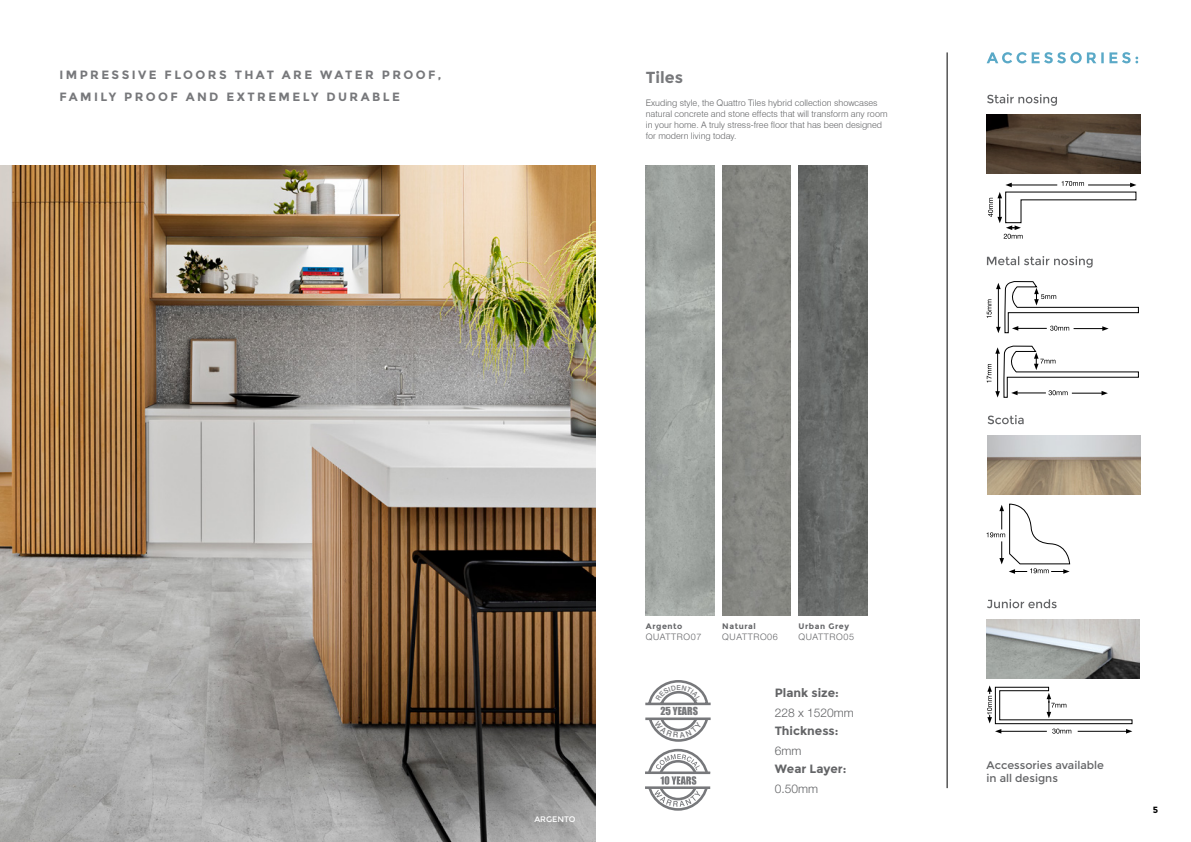
<style>
.page{position:relative;width:1191px;height:842px;background:#fff}
.page>*{position:absolute;margin:0;border:0;box-sizing:border-box;transform-origin:0 0}
.t1{font:700 16px "Montserrat";color:#77787b}
.t2{font:700 12px/22px "Montserrat";letter-spacing:.2em;color:#77787b}
.t3{font:700 12px "Montserrat";color:#636466}
.t4{font:300 12px "Helvetica Neue LT Std";color:#636466}
.t5{font:11px/13px "Montserrat";color:#636466}
.t6{font:10.3px "Impact";color:#77787b}
.t7{font:300 9px/11px "Swiss 721 BT";color:#636466}
.t8{font:300 9px "Helvetica Neue LT Std";letter-spacing:.07em;color:#646568}
.t9{font:700 9px "Montserrat";color:#000}
.t10{font:700 8px "Montserrat";letter-spacing:.07em;color:#646568}
.t11{font:8px "Montserrat";color:#fff}
</style>
<div class="page">
<svg style="left:986px;top:52px;width:152px;height:11px"></svg>
<img style="left:986px;top:620px;width:153px;height:59px">
<svg style="left:987px;top:599px;width:69px;height:9px"></svg>
<svg style="left:987px;top:685px;width:146px;height:49px"></svg>
<svg style="left:986px;top:281px;width:153px;height:53px"></svg>
<svg style="left:986px;top:345px;width:153px;height:53px"></svg>
<svg style="left:987px;top:256px;width:105px;height:12px"></svg>
<img style="left:0;top:166px;width:595px;height:676px">
<svg style="left:645px;top:749px;width:65px;height:62px"></svg>
<img style="left:799px;top:166px;width:68px;height:449px">
<img style="left:722px;top:166px;width:69px;height:449px">
<img style="left:646px;top:166px;width:68px;height:449px">
<img style="left:986px;top:115px;width:154px;height:59px">
<svg style="left:987px;top:94px;width:70px;height:12px"></svg>
<svg style="left:988px;top:181px;width:149px;height:58px"></svg>
<img style="left:987px;top:436px;width:153px;height:59px">
<svg style="left:987px;top:415px;width:36px;height:9px"></svg>
<svg style="left:986px;top:503px;width:84px;height:71px"></svg>
<hr style="left:946px;top:52px;width:1px;height:736px;background:#000">
<svg style="left:645px;top:680px;width:65px;height:62px"></svg>
<h2 class="t2" style="left:60px;top:64px;width:383px">IMPRESSIVE FLOORS THAT ARE WATER PROOF,<br>FAMILY PROOF AND EXTREMELY DURABLE</h2>
<h1 class="t1" style="left:646px;top:68px;width:39px">Tiles</h1>
<p class="t7" style="left:646px;top:97px;width:243px">Exuding style, the Quattro Tiles hybrid collection showcases natural concrete and stone effects that will transform any room in your home. A truly stress-free floor that has been designed for modern living today.</p>
<p class="t11" style="left:534px;top:814px;width:43px">ARGENTO</p>
<p class="t10" style="left:646px;top:621px;width:38px">Argento</p>
<p class="t8" style="left:646px;top:631px;width:57px">QUATTRO07</p>
<p class="t6" style="left:660px;top:703px;width:39px">25 YEARS</p>
<p class="t10" style="left:722px;top:621px;width:35px">Natural</p>
<p class="t8" style="left:722px;top:631px;width:57px">QUATTRO06</p>
<p class="t10" style="left:798px;top:621px;width:52px">Urban Grey</p>
<p class="t8" style="left:798px;top:631px;width:57px">QUATTRO05</p>
<h2 class="t3" style="left:774px;top:685px;width:66px">Plank size:</h2>
<h2 class="t4" style="left:774px;top:705px;width:81px">228 x 1520mm</h2>
<h2 class="t3" style="left:774px;top:723px;width:65px">Thickness:</h2>
<h2 class="t4" style="left:774px;top:743px;width:28px">6mm</h2>
<h2 class="t3" style="left:774px;top:761px;width:73px">Wear Layer:</h2>
<h2 class="t4" style="left:774px;top:781px;width:45px">0.50mm</h2>
<p class="t5" style="left:986px;top:759px;width:119px">Accessories available in all designs</p>
<p class="t9" style="left:1153px;top:804px;width:7px">5</p>
</div>
